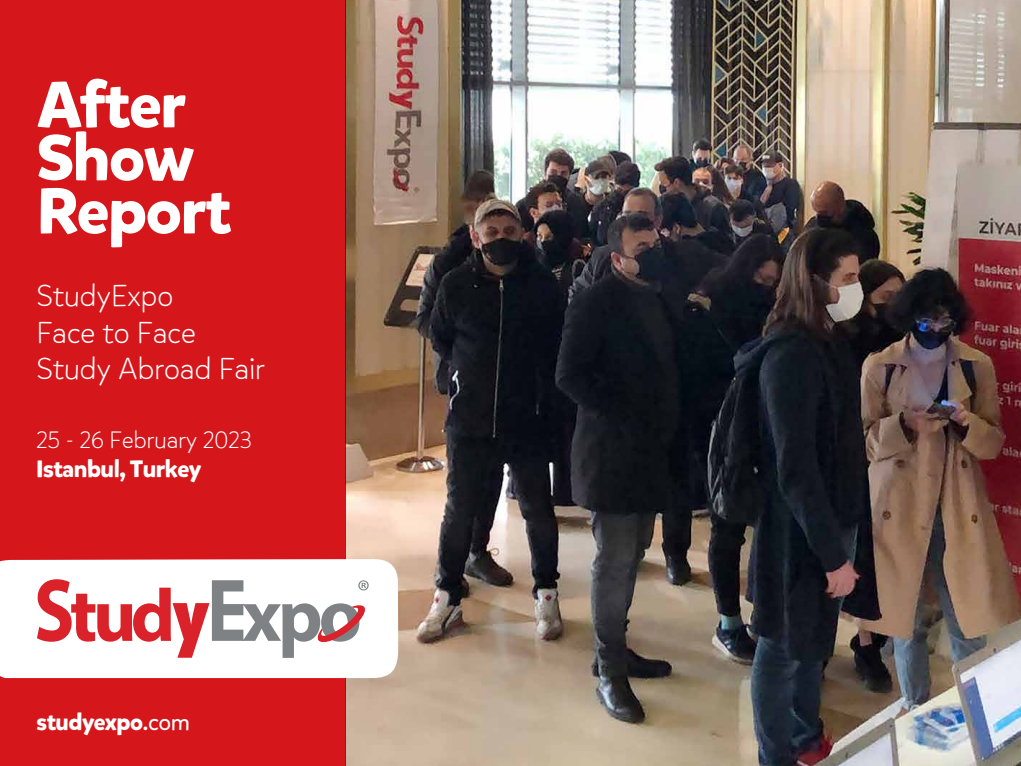
<style>
.page{position:relative;width:1021px;height:766px;background:#fff}
.page>*{position:absolute;margin:0;border:0;box-sizing:border-box;transform-origin:0 0}
.t1{font:700 64.3px/53px "Mikado";letter-spacing:-.02em;color:#fff}
.t2{font:300 30px/36px "Mikado";letter-spacing:-.02em;color:#fff}
.t3{font:300 23.6px "Mikado";letter-spacing:-.02em;color:#fff}
.t4{font:700 23.6px "Mikado";letter-spacing:-.02em;color:#fff}
.t5{font:700 23.2px "Mikado";letter-spacing:-.02em;color:#fff}
.s1{font-weight:400}
</style>
<div class="page">
<img style="left:345px;top:0;width:675px;height:765px">
<div style="left:0;top:0;width:345px;height:765px;background:#d5161b"></div>
<div style="left:0;top:559px;width:398px;height:118px;background:#fff"></div>
<svg style="left:37px;top:579px;width:331px;height:78px"></svg>
<h1 class="t1" style="left:37px;top:79px;width:196px">After<br>Show<br>Report</h1>
<p class="t2" style="left:36px;top:278px;width:231px">StudyExpo<br>Face to Face<br>Study Abroad Fair</p>
<p class="t3" style="left:36px;top:426px;width:218px">25 - 26 February 2023</p>
<p class="t4" style="left:36px;top:453px;width:167px">Istanbul, Turkey</p>
<p class="t5" style="left:37px;top:707px;width:155px">studyexpo<span class="s1">.com</span></p>
</div>
